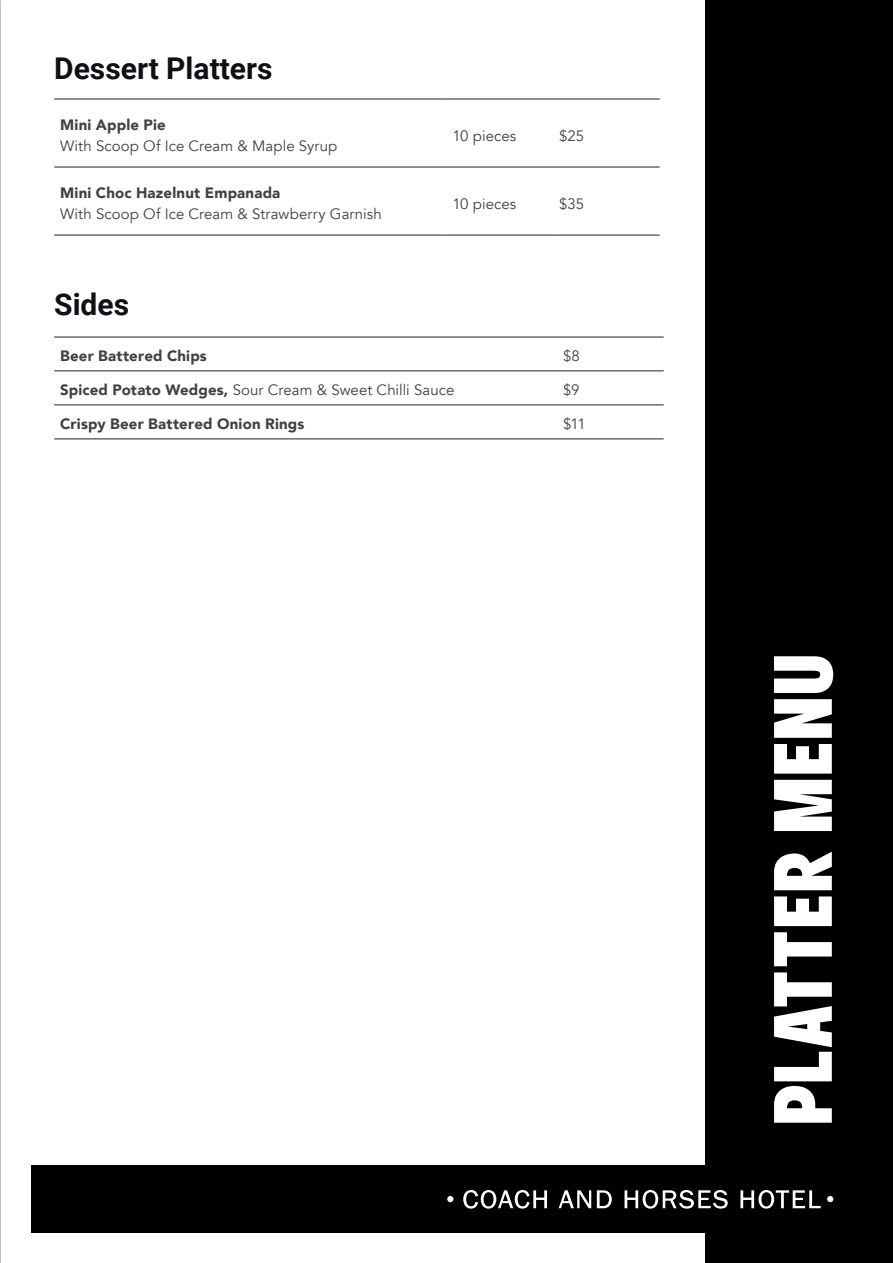
<style>
.page{position:relative;width:893px;height:1263px;background:#fff}
.page>*{position:absolute;margin:0;border:0;box-sizing:border-box;transform-origin:0 0}
._20_Content_black_Ro{font:82.5px "Simple Thread Sans";letter-spacing:-.025em;color:#fff}
._20_Content_black_Ro-2{font:700 30px "Roboto";color:#0e1113}
._8_10_Content_black{font:15px/21px "Avenir";letter-spacing:.005em;color:#414141}
._8_10_Content_black-2{font:900 15px "Avenir";letter-spacing:.015em;color:#414141}
.s1{font-weight:900}
</style>
<div class="page">
<div style="left:706px;top:0;width:187px;height:1263px;background:#000"></div>
<hr style="left:54px;top:99px;width:392px;height:1px;background:#231f20">
<hr style="left:446px;top:99px;width:107px;height:1px;background:#231f20">
<hr style="left:553px;top:99px;width:107px;height:1px;background:#231f20">
<hr style="left:54px;top:167px;width:392px;height:1px;background:#231f20">
<hr style="left:446px;top:167px;width:107px;height:1px;background:#231f20">
<hr style="left:553px;top:167px;width:107px;height:1px;background:#231f20">
<hr style="left:54px;top:235px;width:392px;height:1px;background:#231f20">
<hr style="left:446px;top:235px;width:107px;height:1px;background:#231f20">
<hr style="left:553px;top:235px;width:107px;height:1px;background:#231f20">
<hr style="left:54px;top:337px;width:503px;height:1px;background:#231f20">
<hr style="left:557px;top:337px;width:107px;height:1px;background:#231f20">
<hr style="left:54px;top:371px;width:503px;height:1px;background:#231f20">
<hr style="left:557px;top:371px;width:107px;height:1px;background:#231f20">
<hr style="left:54px;top:405px;width:503px;height:1px;background:#231f20">
<hr style="left:557px;top:405px;width:107px;height:1px;background:#231f20">
<hr style="left:54px;top:439px;width:503px;height:1px;background:#231f20">
<hr style="left:557px;top:439px;width:107px;height:1px;background:#231f20">
<div style="left:32px;top:1165px;width:832px;height:68px;background:#000"></div>
<svg style="left:463px;top:1190px;width:84px;height:18px"></svg>
<svg style="left:559px;top:1190px;width:32px;height:18px"></svg>
<svg style="left:597px;top:1190px;width:15px;height:18px"></svg>
<svg style="left:625px;top:1190px;width:103px;height:18px"></svg>
<svg style="left:740px;top:1190px;width:81px;height:18px"></svg>
<svg style="left:447px;top:1196px;width:6px;height:6px"></svg>
<svg style="left:827px;top:1196px;width:6px;height:6px"></svg>
<p class="_20_Content_black_Ro-2" style="left:54px;top:47px;width:220px">Dessert Platters</p>
<p class="_8_10_Content_black" style="left:60px;top:115px;width:279px"><span class="s1">Mini Apple Pie<br></span>With Scoop Of Ice Cream &amp; Maple Syrup</p>
<p class="_8_10_Content_black" style="left:452px;top:125px;width:65px">10 pieces</p>
<p class="_8_10_Content_black" style="left:559px;top:125px;width:26px">$25</p>
<p class="_8_10_Content_black" style="left:60px;top:183px;width:323px"><span class="s1">Mini Choc Hazelnut Empanada<br></span>With Scoop Of Ice Cream &amp; Strawberry Garnish</p>
<p class="_8_10_Content_black" style="left:452px;top:193px;width:65px">10 pieces</p>
<p class="_8_10_Content_black" style="left:559px;top:193px;width:27px">$35</p>
<p class="_20_Content_black_Ro-2" style="left:54px;top:283px;width:76px">Sides</p>
<p class="_8_10_Content_black-2" style="left:60px;top:343px;width:148px">Beer Battered Chips</p>
<p class="_8_10_Content_black" style="left:563px;top:346px;width:18px">$8</p>
<p class="_8_10_Content_black" style="left:60px;top:380px;width:396px"><span class="s1">Spiced Potato Wedges,</span> Sour Cream &amp; Sweet Chilli Sauce</p>
<p class="_8_10_Content_black" style="left:563px;top:380px;width:18px">$9</p>
<p class="_8_10_Content_black-2" style="left:60px;top:411px;width:246px">Crispy Beer Battered Onion Rings</p>
<p class="_8_10_Content_black" style="left:563px;top:414px;width:24px">$11</p>
<p class="_20_Content_black_Ro" style="left:760px;top:1127px;width:476px;rotate:-90deg">platter MENU</p>
</div>
